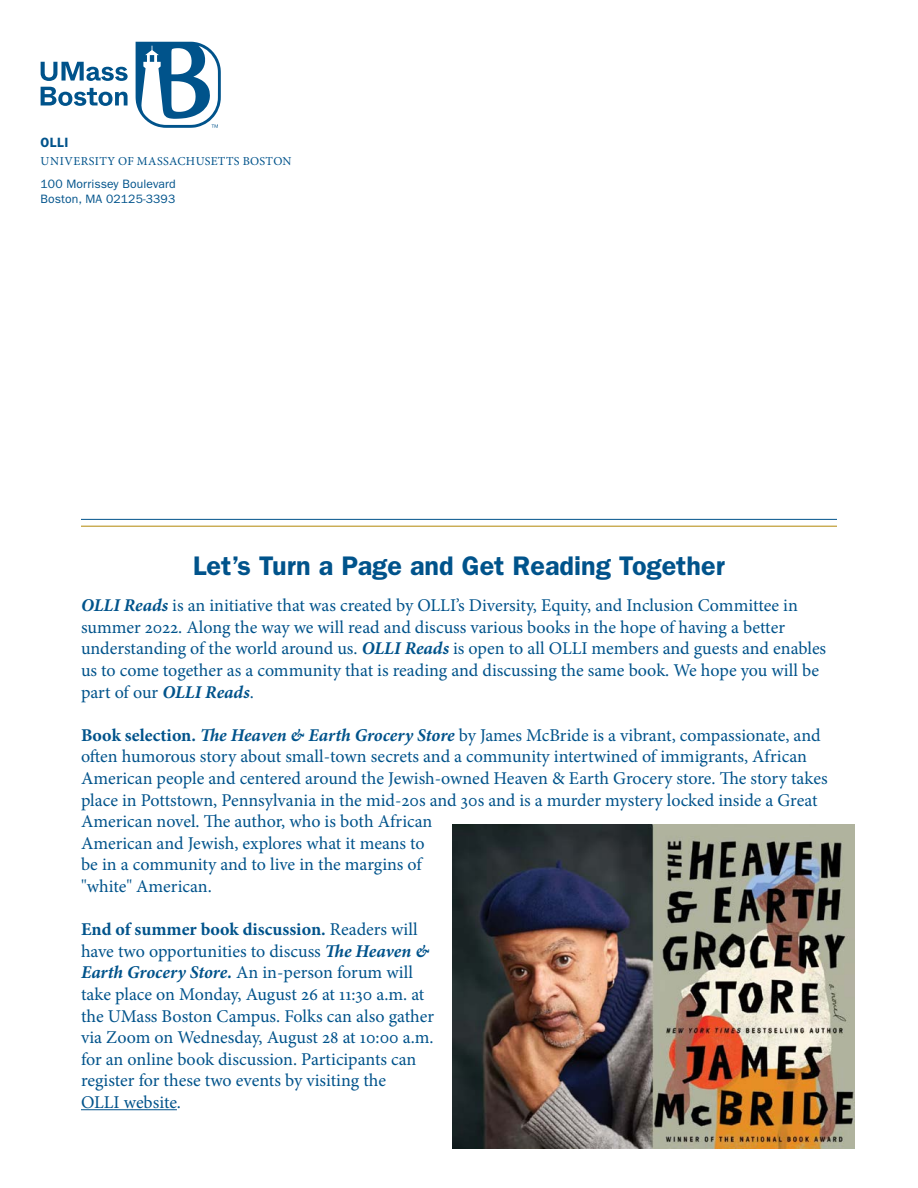
<style>
.page{position:relative;width:918px;height:1188px;background:#fff}
.page>*{position:absolute;margin:0;border:0;box-sizing:border-box;transform-origin:0 0}
.t1{font:600 27px "ITC Franklin Gothic Std";color:#00538b}
.t2{font:18px/21.6px "Minion Pro";letter-spacing:-.005em;color:#00538b}
.t3{font:600 13.5px "ITC Franklin Gothic Std";color:#00538b}
.t4{font:12.15px/15.5px "ITC Franklin Gothic Std";letter-spacing:.01em;color:#00538b}
.t5{font:12.15px "Minion Pro";letter-spacing:.03em;color:#00538b}
.s1{font-weight:700;font-style:italic}
.s2{font-weight:700}
</style>
<div class="page">
<hr style="left:81px;top:1109px;width:96px;height:1px;background:#00538b">
<hr style="left:81px;top:526px;width:756px;height:1px;background:#b38808">
<hr style="left:81px;top:519px;width:756px;height:1px;background:#00538b">
<img style="left:453px;top:825px;width:402px;height:324px">
<svg style="left:41px;top:87px;width:87px;height:19px"></svg>
<svg style="left:41px;top:62px;width:87px;height:19px"></svg>
<svg style="left:136px;top:42px;width:85px;height:86px"></svg>
<p class="t3" style="left:40px;top:135px;width:30px">OLLI</p>
<p class="t5" style="left:41px;top:153px;width:253px">UNIVERSITY OF MASSACHUSETTS BOSTON</p>
<p class="t4" style="left:41px;top:176px;width:137px">100 Morrissey Boulevard<br>Boston, MA 02125-3393</p>
<h1 class="t1" style="left:193px;top:549px;width:533px">Let’s Turn a Page and Get Reading Together</h1>
<p class="t2" style="left:81px;top:595px;width:747px"><span class="s1">OLLI Reads</span> is an initiative that was created by OLLI’s Diversity, Equity, and Inclusion Committee in summer 2022. Along the way we will read and discuss various books in the hope of having a better understanding of the world around us. <span class="s1">OLLI Reads</span> is open to all OLLI members and guests and enables us to come together as a community that is reading and discussing the same book. We hope you will be part of our <span class="s1">OLLI Reads</span>.</p>
<p class="t2" style="left:81px;top:724px;width:748px"><span class="s2">Book selection.</span> <span class="s1">The Heaven &amp; Earth Grocery Store</span> by James McBride is a vibrant, compassionate, and often humorous story about small-town secrets and a community intertwined of immigrants, African American people and centered around the Jewish-owned Heaven &amp; Earth Grocery store. The story takes place in Pottstown, Pennsylvania in the mid-20s and 30s and is a murder mystery locked inside a Great American novel. The author, who is both African<br>American and Jewish, explores what it means to<br>be in a community and to live in the margins of<br>"white" American.</p>
<p class="t2" style="left:81px;top:919px;width:355px"><span class="s2">End of summer book discussion.</span> Readers will have two opportunities to discuss <span class="s1">The Heaven &amp; Earth Grocery Store.</span> An in-person forum will take place on Monday, August 26 at 11:30 a.m. at the UMass Boston Campus. Folks can also gather via Zoom on Wednesday, August 28 at 10:00 a.m. for an online book discussion. Participants can register for these two events by visiting the<br>OLLI website.</p>
</div>
